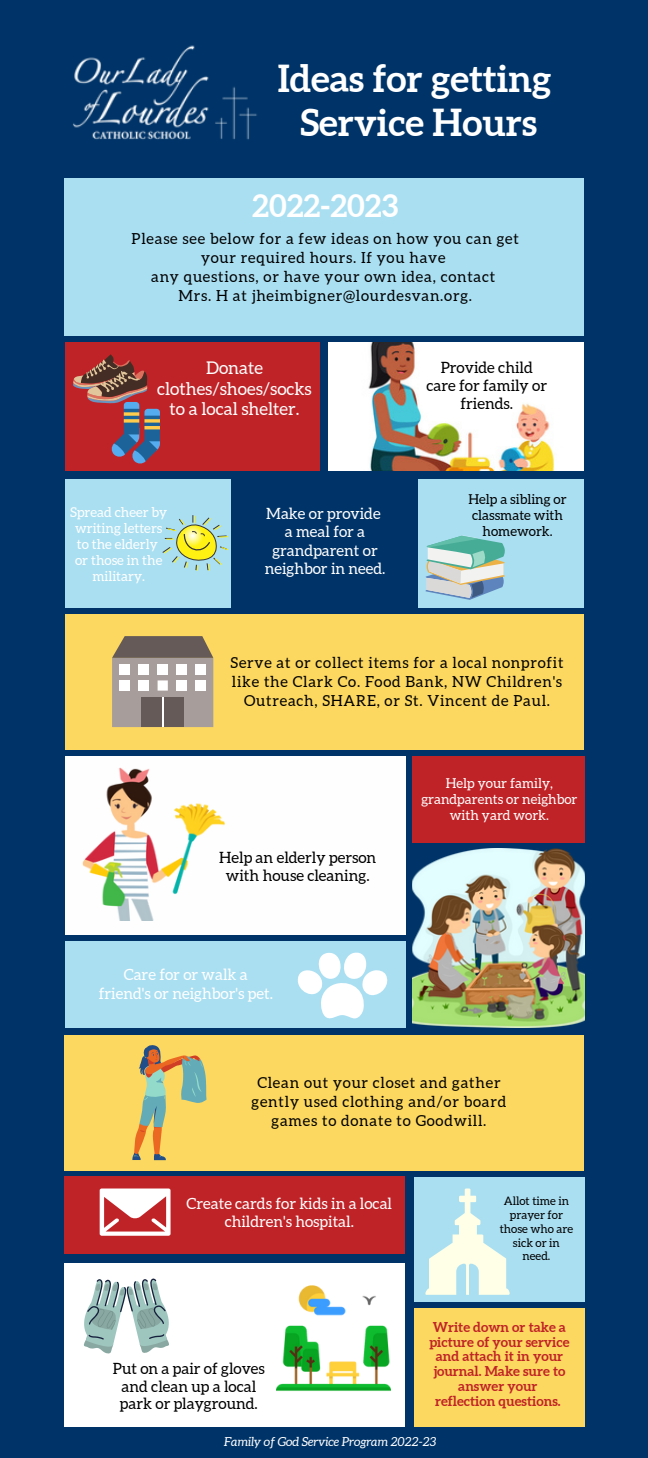
<style>
.page{position:relative;width:648px;height:1458px;background:#003468}
.page>*{position:absolute;margin:0;border:0;box-sizing:border-box;transform-origin:0 0}
.t1{font:700 37.35px/44.6px "Aleo";color:#fff;text-align:center}
.t2{font:700 31.05px "Aleo";color:#fff}
.t3{font:17.55px/20.5px "Aleo";color:#fff;text-align:center}
.t4{font:15.53px/18.2px "Aleo";color:#fff;text-align:center}
.t5{font:15.53px/18.2px "Aleo";color:#000;text-align:center}
.t6{font:15.3px/18.9px "Aleo";letter-spacing:.05em;color:#000;text-align:center}
.t7{font:13.5px/16px "Aleo";color:#fff;text-align:center}
.t8{font:700 13.5px/14.8px "Aleo";color:#c02327;text-align:center}
.t9{font:13.5px/16px "Aleo";color:#000;text-align:center}
.t10{font:italic 12.38px "Aleo";color:#fff}
.t11{font:11.7px/14px "Aleo";color:#000;text-align:center}
</style>
<div class="page">
<div style="left:65px;top:343px;width:255px;height:128px;background:#c02327"></div>
<img style="left:328px;top:343px;width:255px;height:128px">
<div style="left:65px;top:479px;width:166px;height:129px;background:#aadff2"></div>
<div style="left:418px;top:479px;width:165px;height:129px;background:#aadff2"></div>
<div style="left:64px;top:1177px;width:341px;height:77px;background:#c02327"></div>
<div style="left:64px;top:1263px;width:341px;height:163px;background:#fff"></div>
<div style="left:414px;top:1177px;width:170px;height:124px;background:#aadff2"></div>
<div style="left:414px;top:1308px;width:170px;height:118px;background:#fcd860"></div>
<div style="left:64px;top:179px;width:520px;height:157px;background:#aadff2"></div>
<div style="left:64px;top:1035px;width:520px;height:135px;background:#fcd860"></div>
<div style="left:65px;top:756px;width:341px;height:179px;background:#fefefe"></div>
<div style="left:65px;top:942px;width:341px;height:86px;background:#aadff2"></div>
<div style="left:413px;top:756px;width:172px;height:86px;background:#c02327"></div>
<img style="left:413px;top:849px;width:172px;height:179px">
<div style="left:66px;top:615px;width:518px;height:135px;background:#fcd860"></div>
<svg style="left:162px;top:515px;width:66px;height:56px"></svg>
<svg style="left:426px;top:1189px;width:84px;height:106px"></svg>
<svg style="left:100px;top:1189px;width:71px;height:47px"></svg>
<div style="left:112px;top:658px;width:101px;height:69px;background:#a79d9a"></div>
<svg style="left:112px;top:636px;width:101px;height:22px;background:#776958"></svg>
<div style="left:119px;top:664px;width:11px;height:11px;background:#fff"></div>
<div style="left:138px;top:664px;width:10px;height:11px;background:#fff"></div>
<div style="left:157px;top:664px;width:10px;height:11px;background:#fff"></div>
<div style="left:176px;top:664px;width:10px;height:11px;background:#fff"></div>
<div style="left:195px;top:664px;width:10px;height:11px;background:#fff"></div>
<div style="left:120px;top:680px;width:10px;height:11px;background:#fff"></div>
<div style="left:139px;top:680px;width:10px;height:11px;background:#fff"></div>
<div style="left:158px;top:680px;width:10px;height:11px;background:#fff"></div>
<div style="left:177px;top:680px;width:10px;height:11px;background:#fff"></div>
<div style="left:195px;top:680px;width:11px;height:11px;background:#fff"></div>
<div style="left:142px;top:697px;width:42px;height:30px;background:#655a58"></div>
<hr style="left:162px;top:697px;width:2px;height:30px;background:#fff">
<svg style="left:426px;top:536px;width:79px;height:64px"></svg>
<img style="left:83px;top:767px;width:141px;height:154px">
<svg style="left:298px;top:953px;width:89px;height:65px"></svg>
<svg style="left:132px;top:1045px;width:75px;height:115px"></svg>
<svg style="left:84px;top:1279px;width:85px;height:75px"></svg>
<img style="left:276px;top:1285px;width:115px;height:106px">
<img style="left:73px;top:45px;width:184px;height:95px">
<svg style="left:73px;top:354px;width:87px;height:110px"></svg>
<h1 class="t1" style="left:278px;top:56px;width:275px">Ideas for getting<br>Service Hours</h1>
<h2 class="t2" style="left:252px;top:188px;width:148px">2022-2023</h2>
<p class="t6" style="left:132px;top:229px;width:389px">Please see below for a few ideas on how you can get your required hours. If you have<br>any questions, or have your own idea, contact<br>Mrs. H at jheimbigner@lourdesvan.org.</p>
<p class="t3" style="left:157px;top:358px;width:156px">Donate clothes/shoes/socks to a local shelter.</p>
<p class="t7" style="left:70px;top:504px;width:99px">Spread cheer by writing letters to the elderly or those in the military.</p>
<p class="t4" style="left:265px;top:504px;width:122px">Make or provide a meal for a grandparent or neighbor in need.</p>
<p class="t5" style="left:426px;top:358px;width:122px">Provide child care for family or friends.</p>
<p class="t9" style="left:469px;top:491px;width:100px">Help a sibling or classmate with homework.</p>
<p class="t6" style="left:231px;top:653px;width:334px">Serve at or collect items for a local nonprofit like the Clark Co. Food Bank, NW Children's<br>Outreach, SHARE, or St. Vincent de Paul.</p>
<p class="t5" style="left:219px;top:848px;width:159px">Help an elderly person with house cleaning.</p>
<p class="t4" style="left:99px;top:966px;width:176px">Care for or walk a friend's or neighbor's pet.</p>
<p class="t7" style="left:421px;top:775px;width:158px">Help your family, grandparents or neighbor with yard work.</p>
<p class="t6" style="left:252px;top:1074px;width:256px">Clean out your closet and gather gently used clothing and/or board games to donate to Goodwill.</p>
<p class="t4" style="left:187px;top:1194px;width:207px">Create cards for kids in a local children's hospital.</p>
<p class="t5" style="left:113px;top:1360px;width:154px;line-height:17.6px">Put on a pair of gloves and clean up a local park or playground.</p>
<p class="t11" style="left:500px;top:1194px;width:75px">Allot time in prayer for those who are sick or in need.</p>
<p class="t8" style="left:429px;top:1319px;width:142px">Write down or take a picture of your service and attach it in your journal. Make sure to answer your reflection questions.</p>
<p class="t10" style="left:224px;top:1434px;width:214px">Family of God Service Program 2022-23</p>
</div>
